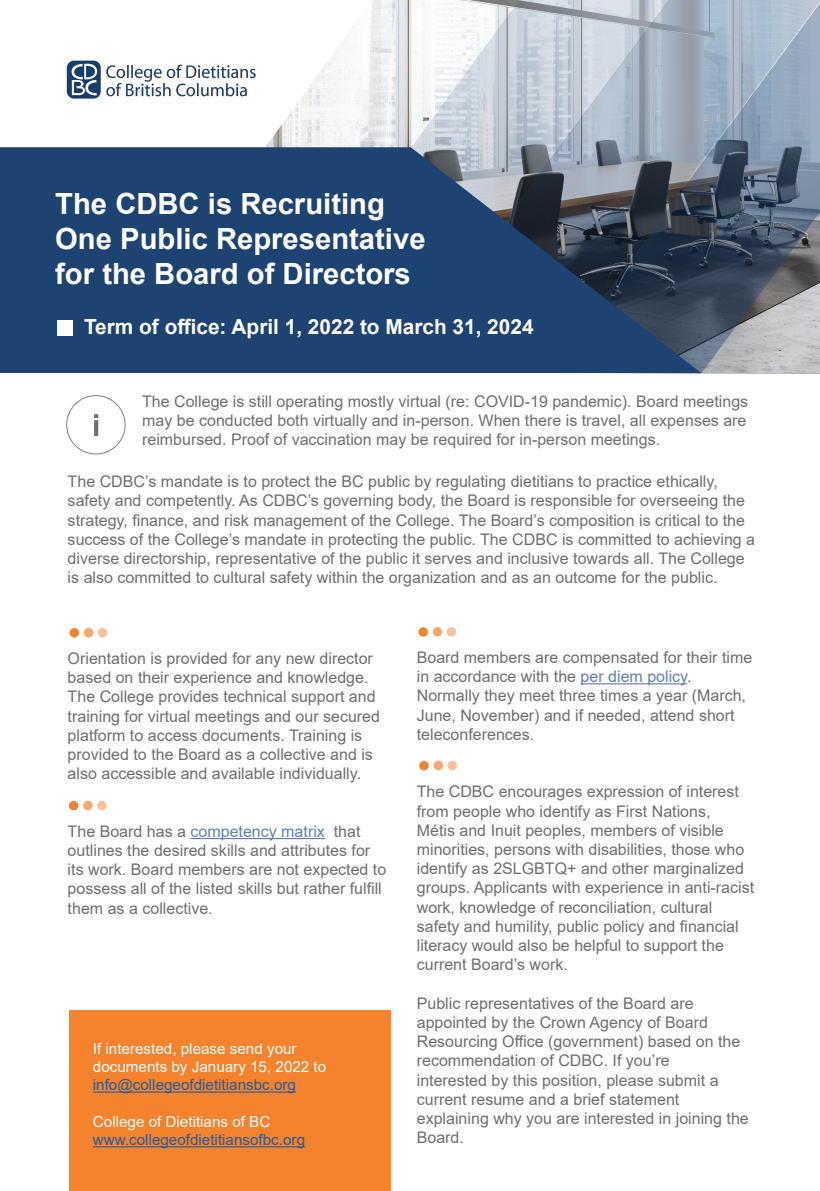
<style>
.page{position:relative;width:820px;height:1191px;background:#fff}
.page>*{position:absolute;margin:0;border:0;box-sizing:border-box;transform-origin:0 0}
.t1{font:700 29.2px/35px "Arial";color:#fff}
.t2{font:700 20.8px "Arial";color:#fff}
.t3{font:16px/19.2px "Arial";color:#6d6e71}
.t4{font:15.2px/18.2px "Arial";color:#fff}
.t5{font:15.2px "Arial";color:#215e9e}
.s1{color:#627fb5}
</style>
<div class="page">
<div style="left:0;top:147px;width:246px;height:226px;background:#1c4372"></div>
<svg style="left:246px;top:0;width:145px;height:373px;fill:#1c4372"></svg>
<svg style="left:391px;top:0;width:155px;height:373px;background:#7187a0"></svg>
<img style="left:66px;top:48px;width:201px;height:62px">
<div style="left:57px;top:320px;width:16px;height:15px;background:#fff"></div>
<hr style="left:190px;top:838px;width:135px;height:1px;background:#627fb5">
<div style="left:69px;top:628px;width:10px;height:9px;background:#f5822d;border-radius:50%"></div>
<div style="left:84px;top:628px;width:9px;height:9px;background:#f8a76c;border-radius:50%"></div>
<div style="left:98px;top:628px;width:9px;height:9px;background:#fac096;border-radius:50%"></div>
<hr style="left:580px;top:683px;width:106px;height:1px;background:#627fb5">
<div style="left:66px;top:395px;width:59px;height:59px;border:1px solid #000;border-radius:50%"></div>
<svg style="left:94px;top:414px;width:4px;height:22px"></svg>
<div style="left:69px;top:801px;width:9px;height:9px;background:#f5822d;border-radius:50%"></div>
<svg style="left:83px;top:800px;width:10px;height:10px"></svg>
<svg style="left:97px;top:800px;width:10px;height:10px"></svg>
<div style="left:418px;top:627px;width:9px;height:9px;background:#f5822d;border-radius:50%"></div>
<svg style="left:432px;top:627px;width:10px;height:9px"></svg>
<svg style="left:446px;top:627px;width:10px;height:9px"></svg>
<div style="left:419px;top:761px;width:9px;height:9px;background:#f5822d;border-radius:50%"></div>
<svg style="left:433px;top:760px;width:10px;height:10px"></svg>
<svg style="left:447px;top:760px;width:10px;height:10px"></svg>
<div style="left:69px;top:1010px;width:321px;height:180px;background:#f5822d"></div>
<hr style="left:93px;top:1091px;width:203px;height:1px;background:#215e9e">
<hr style="left:93px;top:1146px;width:212px;height:1px;background:#215e9e">
<svg style="left:546px;top:0;width:273px;height:373px;background:#738193"></svg>
<h1 class="t1" style="left:55px;top:186px;width:371px">The CDBC is Recruiting<br>One Public Representative for the Board of Directors</h1>
<h2 class="t2" style="left:84px;top:312px;width:451px">Term of office: April 1, 2022 to March 31, 2024</h2>
<p class="t3" style="left:142px;top:392px;width:607px;text-align:justify">The College is still operating mostly virtual (re: COVID-19 pandemic). Board meetings may be conducted both virtually and in-person. When there is travel, all expenses are reimbursed. Proof of vaccination may be required for in-person meetings.</p>
<p class="t3" style="left:68px;top:472px;width:688px">The CDBC’s mandate is to protect the BC public by regulating dietitians to practice ethically, safety and competently. As CDBC’s governing body, the Board is responsible for overseeing the strategy, finance, and risk management of the College. The Board’s composition is critical to the success of the College’s mandate in protecting the public. The CDBC is committed to achieving a diverse directorship, representative of the public it serves and inclusive towards all. The College is also committed to cultural safety within the organization and as an outcome for the public.</p>
<p class="t3" style="left:68px;top:648px;width:314px">Orientation is provided for any new director based on their experience and knowledge.<br>The College provides technical support and training for virtual meetings and our secured platform to access documents. Training is provided to the Board as a collective and is also accessible and available individually.</p>
<p class="t3" style="left:68px;top:821px;width:320px">The Board has a <span class="s1">competency matrix</span> that outlines the desired skills and attributes for its work. Board members are not expected to possess all of the listed skills but rather fulfill them as a collective.</p>
<p class="t4" style="left:93px;top:1039px;width:235px">If interested, please send your documents by January 15, 2022 to</p>
<p class="t5" style="left:93px;top:1074px;width:204px">info@collegeofdietitiansbc.org</p>
<p class="t4" style="left:93px;top:1112px;width:179px">College of Dietitians of BC</p>
<p class="t5" style="left:93px;top:1129px;width:214px">www.collegeofdietitiansofbc.org</p>
<p class="t3" style="left:416px;top:647px;width:337px">Board members are compensated for their time in accordance with the <span class="s1">per diem policy</span>.<br>Normally they meet three times a year (March, June, November) and if needed, attend short teleconferences.</p>
<p class="t3" style="left:416px;top:782px;width:339px">The CDBC encourages expression of interest from people who identify as First Nations,<br>Métis and Inuit peoples, members of visible minorities, persons with disabilities, those who identify as 2SLGBTQ+ and other marginalized groups. Applicants with experience in anti-racist work, knowledge of reconciliation, cultural safety and humility, public policy and financial literacy would also be helpful to support the current Board’s work.</p>
<p class="t3" style="left:416px;top:993px;width:333px">Public representatives of the Board are appointed by the Crown Agency of Board Resourcing Office (government) based on the recommendation of CDBC. If you’re<br>interested by this position, please submit a current resume and a brief statement explaining why you are interested in joining the Board.</p>
</div>
